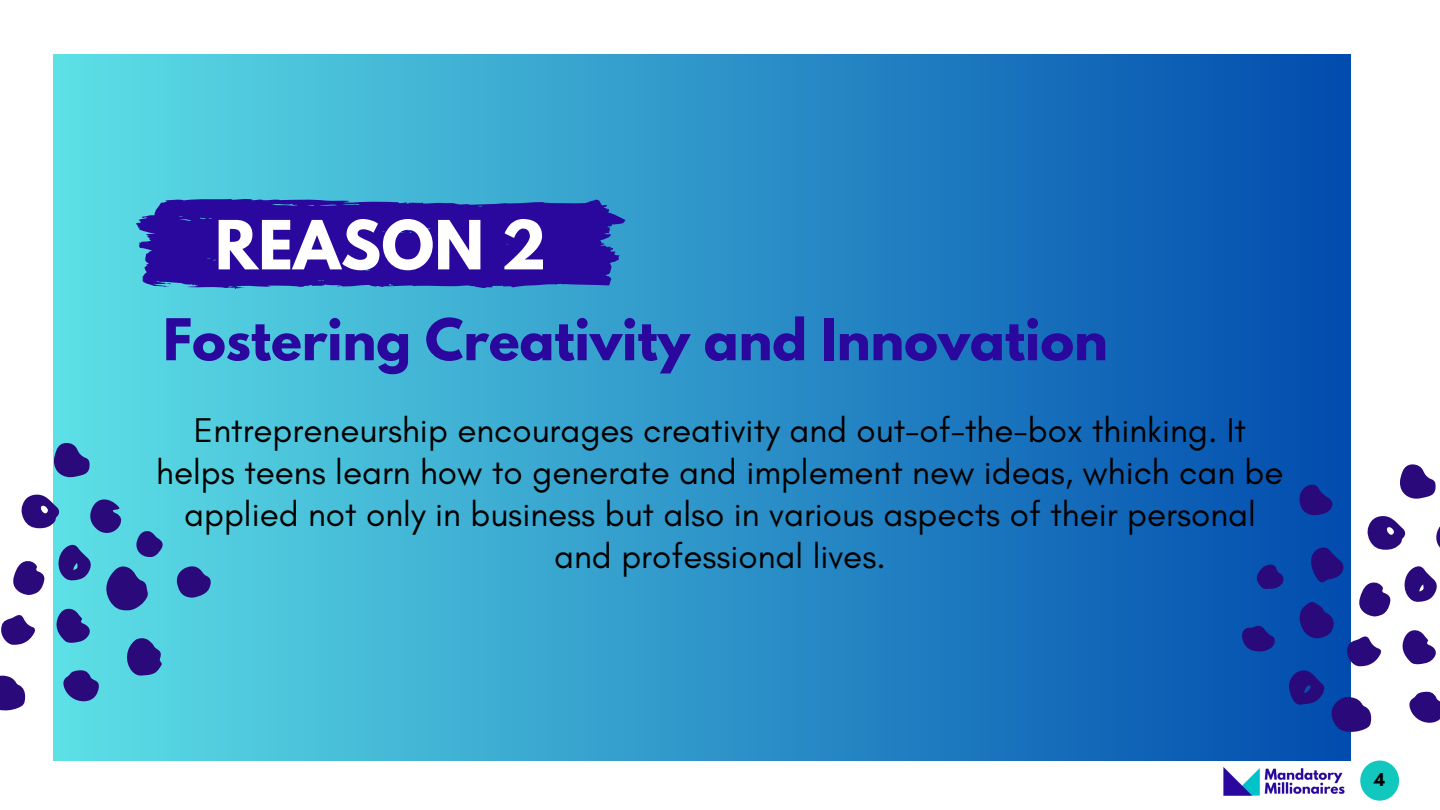
<style>
.page{position:relative;width:1440px;height:810px;background:#fff}
.page>*{position:absolute;margin:0;border:0;box-sizing:border-box;transform-origin:0 0}
.t1{font:700 60px "League Spartan";letter-spacing:.005em;color:#fff}
.t2{font:700 51px "League Spartan";color:#2a089d}
.t3{font:35px/42px "Glacial Indifference";color:#000;text-align:center}
.t4{font:700 19px "Glacial Indifference";color:#000}
</style>
<div class="page">
<div style="left:53px;top:54px;width:1298px;height:707px;background:linear-gradient(to right,#5de0e6,#014bad)"></div>
<svg style="left:136px;top:198px;width:489px;height:91px;background:#2d1da4"></svg>
<svg style="left:103px;top:564px;width:46px;height:47px;background:#3b58a2"></svg>
<svg style="left:0;top:675px;width:25px;height:36px"></svg>
<svg style="left:124px;top:637px;width:39px;height:39px;background:#39509e"></svg>
<svg style="left:21px;top:493px;width:39px;height:35px"></svg>
<svg style="left:53px;top:443px;width:37px;height:34px"></svg>
<svg style="left:63px;top:670px;width:36px;height:31px"></svg>
<svg style="left:56px;top:544px;width:36px;height:37px"></svg>
<svg style="left:54px;top:606px;width:38px;height:37px"></svg>
<svg style="left:176px;top:565px;width:35px;height:33px"></svg>
<svg style="left:88px;top:498px;width:34px;height:37px"></svg>
<svg style="left:13px;top:561px;width:32px;height:34px"></svg>
<svg style="left:1px;top:615px;width:34px;height:30px"></svg>
<svg style="left:134px;top:530px;width:30px;height:28px"></svg>
<svg style="left:1241px;top:464px;width:199px;height:268px"></svg>
<img style="left:1223px;top:767px;width:122px;height:29px">
<div style="left:1360px;top:761px;width:39px;height:40px;background:#12c8be;border-radius:50%"></div>
<p class="t1" style="left:215px;top:215px;width:333px">REASON 2</p>
<p class="t2" style="left:163px;top:314px;width:946px">Fostering Creativity and Innovation</p>
<p class="t3" style="left:156px;top:409px;width:1129px">Entrepreneurship encourages creativity and out-of-the-box thinking. It helps teens learn how to generate and implement new ideas, which can be applied not only in business but also in various aspects of their personal and professional lives.</p>
<p class="t4" style="left:1374px;top:768px;width:13px">4</p>
</div>
